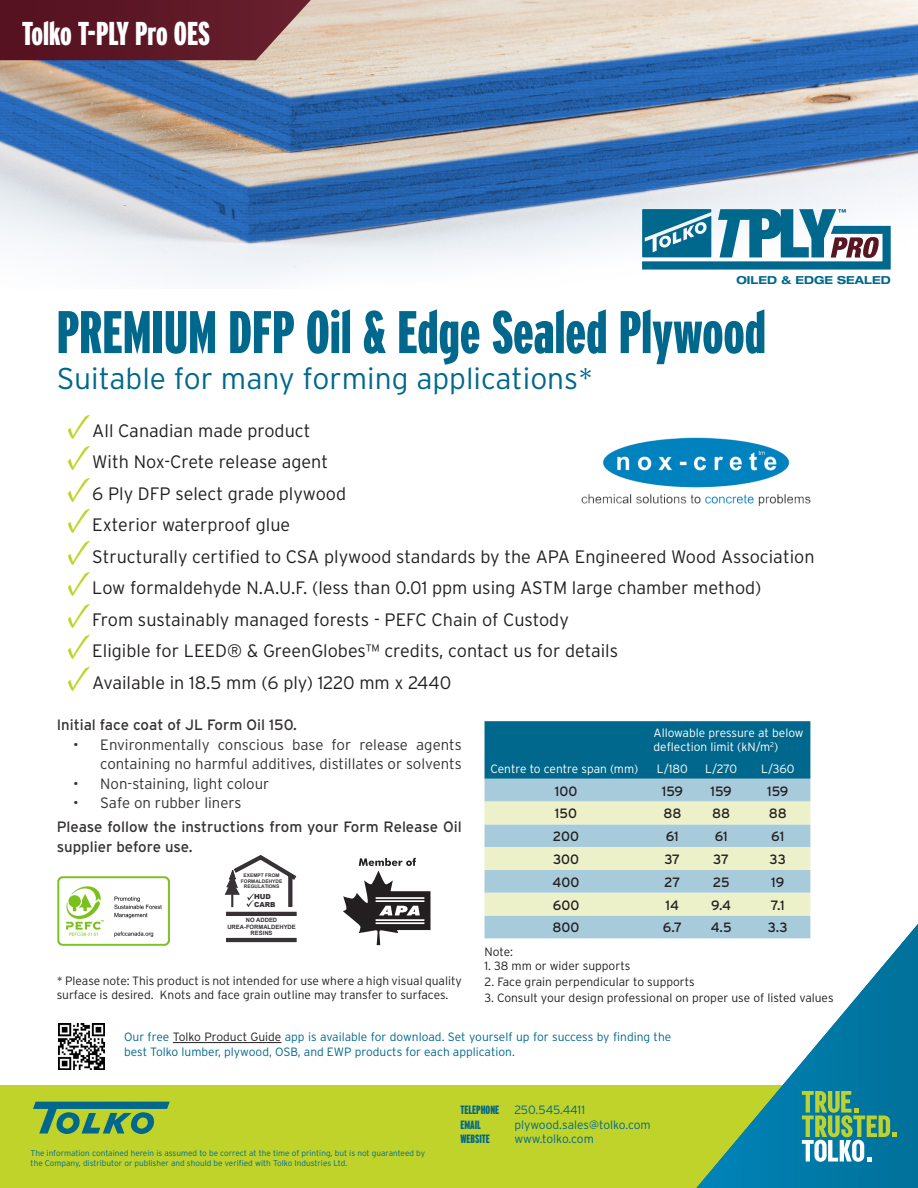
<style>
.page{position:relative;width:918px;height:1188px;background:#fff}
.page>*{position:absolute;margin:0;border:0;box-sizing:border-box;transform-origin:0 0}
.t1{font:900 extra-condensed 60px "Interstate";color:#00688c}
.t2{font:900 extra-condensed 33px "Interstate";color:#fff}
.t3{font:300 30px "Interstate";color:#00688c}
.t4{font:300 18px "Interstate";color:#231f20}
.t5{font:300 15px/19.5px "Interstate";color:#363236;text-align:right}
.t6{font:15px/19.5px "Interstate";color:#363236}
.t7{font:13.5px "Interstate";color:#231f20}
.t8{font:300 12px/14.4px "Interstate";color:#231f20}
.t9{font:300 12px/15px "Interstate";color:#00688c}
.t10{font:300 12px/14.4px "Interstate";color:#fff}
.t11{font:12px "Interstate Black Comp";color:#00688c}
.t12{font:700 expanded 11.1px "Helvetica Neue LT Pro";color:#00688c}
.t13{font:300 8.25px/9.9px "Interstate";color:#00688c}
.t14{font:900 6.9px/8.1px "Arial";color:#363236}
.t15{font:700 5.85px/6.6px "Arial";color:#363236;text-align:center}
.t16{font:700 4.95px/5.6px "Arial";color:#363236;text-align:center}
.s1{font-family:"Minion Pro";font-weight:400;font-size:36px;color:#c0d32b}
.s2{color:#231f20}
.s3{font-family:"Interstate Black Comp";font-weight:400}
</style>
<div class="page">
<img style="left:0;top:0;width:918px;height:281px">
<div style="left:0;top:1085px;width:918px;height:103px;background:#c0d32b"></div>
<svg style="left:33px;top:1102px;width:137px;height:32px"></svg>
<svg style="left:0;top:0;width:311px;height:60px;background:#682733"></svg>
<svg style="left:696px;top:924px;width:222px;height:264px"></svg>
<svg style="left:802px;top:1091px;width:95px;height:71px"></svg>
<div style="left:485px;top:721px;width:325px;height:58px;background:#00688c"></div>
<div style="left:485px;top:779px;width:325px;height:159px;background:#a8cbdc"></div>
<svg style="left:485px;top:802px;width:325px;height:114px;background:#d1e2d1"></svg>
<hr style="left:226px;top:912px;width:71px;height:4px;background:#363236">
<hr style="left:226px;top:938px;width:71px;height:4px;background:#363236">
<svg style="left:225px;top:855px;width:72px;height:53px"></svg>
<svg style="left:343px;top:858px;width:87px;height:87px"></svg>
<svg style="left:642px;top:209px;width:249px;height:61px"></svg>
<img style="left:581px;top:437px;width:230px;height:68px">
<img style="left:58px;top:1024px;width:46px;height:46px">
<hr style="left:173px;top:1042px;width:108px;height:1px;background:#231f20">
<img style="left:58px;top:876px;width:112px;height:69px">
<p class="t2" style="left:22px;top:14px;width:189px">Tolko T-PLY Pro OES</p>
<p class="t12" style="left:736px;top:273px;width:156px">OILED &amp; EDGE SEALED</p>
<p class="t1" style="left:57px;top:295px;width:711px">PREMIUM DFP Oil &amp; Edge Sealed Plywood</p>
<p class="t3" style="left:57px;top:362px;width:538px">Suitable for many forming applications*</p>
<p class="t4" style="left:67px;top:420px;width:245px"><span class="s1">✓</span>All Canadian made product</p>
<p class="t4" style="left:67px;top:452px;width:263px"><span class="s1">✓</span>With Nox-Crete release agent</p>
<p class="t4" style="left:67px;top:483px;width:281px"><span class="s1">✓</span>6 Ply DFP select grade plywood</p>
<p class="t4" style="left:67px;top:515px;width:225px"><span class="s1">✓</span>Exterior waterproof glue</p>
<p class="t4" style="left:67px;top:546px;width:749px"><span class="s1">✓</span>Structurally certified to CSA plywood standards by the APA Engineered Wood Association</p>
<p class="t4" style="left:67px;top:578px;width:696px"><span class="s1">✓</span>Low formaldehyde N.A.U.F. (less than 0.01 ppm using ASTM large chamber method)</p>
<p class="t4" style="left:67px;top:609px;width:504px"><span class="s1">✓</span>From sustainably managed forests - PEFC Chain of Custody</p>
<p class="t4" style="left:67px;top:641px;width:553px"><span class="s1">✓</span>Eligible for LEED® &amp; GreenGlobes™ credits, contact us for details</p>
<p class="t4" style="left:67px;top:672px;width:386px"><span class="s1">✓</span>Available in 18.5 mm (6 ply) 1220 mm x 2440</p>
<p class="t6" style="left:57px;top:715px;width:242px">Initial face coat of JL Form Oil 150.</p>
<p class="t5" style="left:73px;top:735px;width:390px">• Environmentally conscious base for release agents containing no harmful additives, distillates or solvents</p>
<p class="t5" style="left:73px;top:774px;width:198px">• Non-staining, light colour</p>
<p class="t5" style="left:73px;top:793px;width:170px">• Safe on rubber liners</p>
<p class="t6" style="left:57px;top:817px;width:406px">Please follow the instructions from your Form Release Oil supplier before use.</p>
<p class="t10" style="left:654px;top:725px;width:152px">Allowable pressure at below deflection limit (kN/m<sup>2</sup>)</p>
<p class="t10" style="left:491px;top:761px;width:149px">Centre to centre span (mm)</p>
<p class="t10" style="left:657px;top:761px;width:33px">L/180</p>
<p class="t10" style="left:705px;top:761px;width:33px">L/270</p>
<p class="t10" style="left:761px;top:761px;width:35px">L/360</p>
<p class="t7" style="left:555px;top:783px;width:24px">100</p>
<p class="t7" style="left:662px;top:783px;width:23px">159</p>
<p class="t7" style="left:711px;top:783px;width:23px">159</p>
<p class="t7" style="left:767px;top:783px;width:23px">159</p>
<p class="t7" style="left:555px;top:806px;width:24px">150</p>
<p class="t7" style="left:663px;top:806px;width:20px">88</p>
<p class="t7" style="left:712px;top:806px;width:20px">88</p>
<p class="t7" style="left:769px;top:806px;width:20px">88</p>
<p class="t7" style="left:553px;top:829px;width:28px">200</p>
<p class="t7" style="left:666px;top:829px;width:15px">61</p>
<p class="t7" style="left:715px;top:829px;width:15px">61</p>
<p class="t7" style="left:771px;top:829px;width:15px">61</p>
<p class="t7" style="left:553px;top:852px;width:27px">300</p>
<p class="t7" style="left:665px;top:852px;width:17px">37</p>
<p class="t7" style="left:713px;top:852px;width:17px">37</p>
<p class="t7" style="left:770px;top:852px;width:18px">33</p>
<p class="t7" style="left:553px;top:874px;width:28px">400</p>
<p class="t7" style="left:664px;top:874px;width:18px">27</p>
<p class="t7" style="left:713px;top:874px;width:18px">25</p>
<p class="t7" style="left:771px;top:874px;width:15px">19</p>
<p class="t7" style="left:553px;top:897px;width:28px">600</p>
<p class="t7" style="left:666px;top:897px;width:15px">14</p>
<p class="t7" style="left:711px;top:897px;width:22px">9.4</p>
<p class="t7" style="left:771px;top:897px;width:15px">7.1</p>
<p class="t7" style="left:553px;top:920px;width:28px">800</p>
<p class="t7" style="left:663px;top:920px;width:21px">6.7</p>
<p class="t7" style="left:711px;top:920px;width:22px">4.5</p>
<p class="t7" style="left:768px;top:920px;width:21px">3.3</p>
<p class="t8" style="left:485px;top:944px;width:30px">Note:</p>
<p class="t8" style="left:485px;top:959px;width:147px">1. 38 mm or wider supports</p>
<p class="t8" style="left:485px;top:974px;width:212px">2. Face grain perpendicular to supports</p>
<p class="t8" style="left:485px;top:990px;width:351px">3. Consult your design professional on proper use of listed values</p>
<p class="t16" style="left:241px;top:873px;width:43px">EXEMPT FROM<br>FORMALDEHYDE<br>REGULATIONS</p>
<p class="t14" style="left:254px;top:892px;width:23px">HUD<br>CARB</p>
<p class="t15" style="left:227px;top:917px;width:70px">NO ADDED<br>UREA-FORMALDEHYDE<br>RESINS</p>
<p class="t8" style="left:57px;top:973px;width:407px">* Please note: This product is not intended for use where a high visual quality surface is desired. Knots and face grain outline may transfer to surfaces.</p>
<p class="t9" style="left:124px;top:1029px;width:549px">Our free <span class="s2">Tolko Product Guide</span> app is available for download. Set yourself up for success by finding the best Tolko lumber, plywood, OSB, and EWP products for each application.</p>
<p class="t13" style="left:31px;top:1148px;width:396px">The information contained herein is assumed to be correct at the time of printing, but is not guaranteed by the Company, distributor or publisher and should be verified with Tolko Industries Ltd.</p>
<p class="t9" style="left:460px;top:1102px;width:126px"><span class="s3">TELEPHONE</span> 250.545.4411</p>
<p class="t11" style="left:460px;top:1118px;width:22px">EMAIL</p>
<p class="t9" style="left:514px;top:1117px;width:138px">plywood.sales@tolko.com</p>
<p class="t11" style="left:460px;top:1132px;width:31px">WEBSITE</p>
<p class="t9" style="left:514px;top:1131px;width:81px">www.tolko.com</p>
</div>
